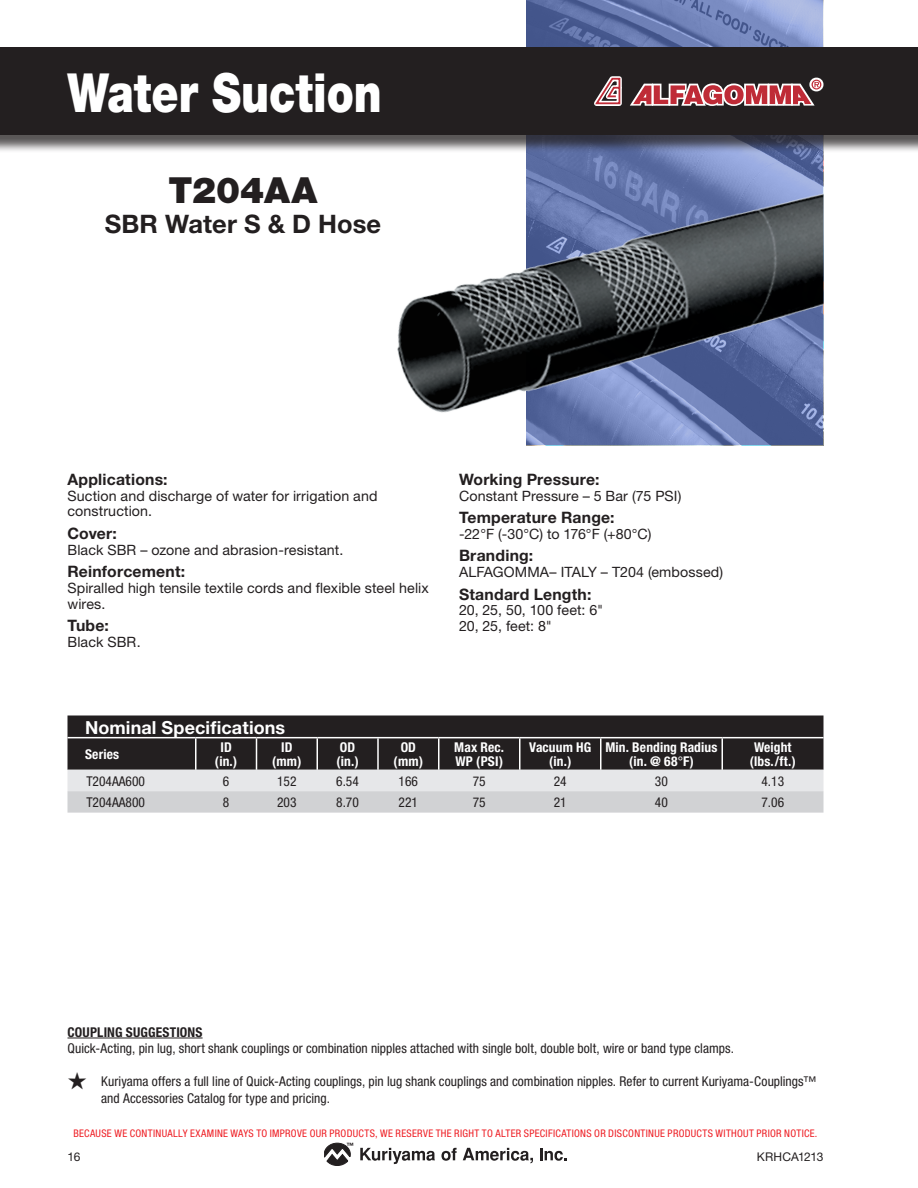
<style>
.page{position:relative;width:918px;height:1188px;background:#fff}
.page>*{position:absolute;margin:0;border:0;box-sizing:border-box;transform-origin:0 0}
.t1{font:900 54px "Helvetica Neue";color:#fff;scale:.8 1}
.t2{font:900 36px "Helvetica Neue";color:#231f20}
.t3{font:700 25.5px "Helvetica Neue";letter-spacing:.005em;color:#231f20}
.t4{font:700 18px "Helvetica Neue";letter-spacing:.005em;color:#fff}
.t5{font:700 15.75px "Helvetica Neue";letter-spacing:.015em;color:#231f20}
.t6{font:14.25px/15.8px "Helvetica Neue";letter-spacing:.005em;color:#231f20}
.t7{font:condensed 13.5px/16.5px "Helvetica Neue";color:#231f20}
.t8{font:700 condensed 13.5px/13.5px "Helvetica Neue";letter-spacing:.01em;color:#fff;text-align:center}
.t9{font:700 condensed 13.5px "Helvetica Neue";letter-spacing:.015em;color:#231f20}
.t10{font:12px "Helvetica Neue";letter-spacing:-.02em;color:#231f20}
.t11{font:condensed 10.5px "Helvetica Neue";letter-spacing:.03em;color:#ee1d23}
.t12{font:700 7.35px "Helvetica Neue";color:#231f20}
.s1{font-weight:400}
</style>
<div class="page">
<img style="left:526px;top:0;width:298px;height:446px">
<svg style="left:324px;top:1143px;width:27px;height:23px"></svg>
<svg style="left:360px;top:1148px;width:75px;height:16px"></svg>
<svg style="left:441px;top:1148px;width:16px;height:13px"></svg>
<svg style="left:463px;top:1148px;width:70px;height:15px"></svg>
<svg style="left:540px;top:1148px;width:27px;height:13px"></svg>
<hr style="left:68px;top:1038px;width:135px;height:1px;background:#231f20">
<svg style="left:68px;top:716px;width:756px;height:97px;background:#787678"></svg>
<hr style="left:722px;top:738px;width:1px;height:32px;background:#fff">
<hr style="left:438px;top:738px;width:2px;height:32px;background:#fff">
<hr style="left:519px;top:738px;width:1px;height:32px;background:#fff">
<hr style="left:600px;top:738px;width:2px;height:32px;background:#fff">
<hr style="left:195px;top:738px;width:1px;height:32px;background:#fff">
<hr style="left:256px;top:738px;width:1px;height:32px;background:#fff">
<hr style="left:316px;top:738px;width:2px;height:32px;background:#fff">
<hr style="left:377px;top:738px;width:2px;height:32px;background:#fff">
<hr style="left:68px;top:737px;width:128px;height:1px;background:#fff">
<hr style="left:196px;top:737px;width:60px;height:1px;background:#fff">
<hr style="left:256px;top:737px;width:61px;height:1px;background:#fff">
<hr style="left:317px;top:737px;width:61px;height:1px;background:#fff">
<hr style="left:378px;top:737px;width:61px;height:1px;background:#fff">
<hr style="left:439px;top:737px;width:81px;height:1px;background:#fff">
<hr style="left:520px;top:737px;width:81px;height:1px;background:#fff">
<hr style="left:601px;top:737px;width:121px;height:1px;background:#fff">
<hr style="left:722px;top:737px;width:102px;height:1px;background:#fff">
<img style="left:397px;top:160px;width:427px;height:258px">
<div style="left:0;top:50px;width:918px;height:104px;background:#231f20;opacity:.75"></div>
<div style="left:0;top:47px;width:918px;height:88px;background:#231f20"></div>
<div style="left:809px;top:78px;width:14px;height:13px;border:8px solid #fff;border-radius:50%"></div>
<svg style="left:594px;top:76px;width:228px;height:30px"></svg>
<h1 class="t1" style="left:68px;top:60px;width:395px">Water Suction</h1>
<h2 class="t2" style="left:168px;top:169px;width:151px">T204AA</h2>
<h3 class="t3" style="left:105px;top:208px;width:278px">SBR Water S &amp; D Hose</h3>
<p class="t5" style="left:68px;top:469px;width:102px">Applications:</p>
<p class="t6" style="left:68px;top:487px;width:312px">Suction and discharge of water for irrigation and construction.</p>
<p class="t5" style="left:68px;top:523px;width:51px">Cover:</p>
<p class="t6" style="left:68px;top:541px;width:277px">Black SBR – ozone and abrasion-resistant.</p>
<p class="t5" style="left:68px;top:562px;width:119px">Reinforcement:</p>
<p class="t6" style="left:68px;top:580px;width:363px">Spiralled high tensile textile cords and flexible steel helix wires.</p>
<p class="t5" style="left:68px;top:616px;width:43px">Tube:</p>
<p class="t6" style="left:68px;top:634px;width:75px">Black SBR.</p>
<p class="t5" style="left:459px;top:469px;width:142px">Working Pressure:</p>
<p class="t6" style="left:459px;top:487px;width:224px">Constant Pressure – 5 Bar (75 PSI)</p>
<p class="t5" style="left:459px;top:508px;width:157px">Temperature Range:</p>
<p class="t6" style="left:459px;top:526px;width:194px">-22°F (-30°C) to 176°F (+80°C)</p>
<p class="t5" style="left:459px;top:546px;width:76px">Branding:</p>
<p class="t6" style="left:459px;top:564px;width:266px">ALFAGOMMA– ITALY – T204 (embossed)</p>
<p class="t5" style="left:459px;top:584px;width:134px">Standard Length:</p>
<p class="t6" style="left:459px;top:602px;width:146px">20, 25, 50, 100 feet: 6"<br>20, 25, feet: 8"</p>
<h3 class="t4" style="left:85px;top:716px;width:202px">Nominal Specifications</h3>
<p class="t8" style="left:85px;top:747px;width:36px">Series</p>
<p class="t8" style="left:215px;top:740px;width:24px">ID (in.)</p>
<p class="t8" style="left:272px;top:740px;width:31px">ID (mm)</p>
<p class="t8" style="left:336px;top:740px;width:24px;text-align:left">OD (in.)</p>
<p class="t8" style="left:394px;top:740px;width:31px">OD (mm)</p>
<p class="t8" style="left:454px;top:740px;width:51px;text-align:left">Max Rec.<br>WP (PSI)</p>
<p class="t8" style="left:529px;top:740px;width:64px">Vacuum HG (in.)</p>
<p class="t8" style="left:606px;top:740px;width:113px">Min. Bending Radius (in. @ 68<span class="s1">°</span>F)</p>
<p class="t8" style="left:750px;top:740px;width:48px">Weight (lbs./ft.)</p>
<p class="t7" style="left:86px;top:773px;width:60px">T204AA600</p>
<p class="t7" style="left:223px;top:773px;width:8px">6</p>
<p class="t7" style="left:277px;top:773px;width:21px">152</p>
<p class="t7" style="left:336px;top:773px;width:24px">6.54</p>
<p class="t7" style="left:399px;top:773px;width:21px">166</p>
<p class="t7" style="left:473px;top:773px;width:14px">75</p>
<p class="t7" style="left:554px;top:773px;width:14px">24</p>
<p class="t7" style="left:655px;top:773px;width:14px">30</p>
<p class="t7" style="left:762px;top:773px;width:24px">4.13</p>
<p class="t7" style="left:86px;top:794px;width:60px">T204AA800</p>
<p class="t7" style="left:223px;top:794px;width:8px">8</p>
<p class="t7" style="left:277px;top:794px;width:21px">203</p>
<p class="t7" style="left:336px;top:794px;width:24px">8.70</p>
<p class="t7" style="left:399px;top:794px;width:21px">221</p>
<p class="t7" style="left:473px;top:794px;width:14px">75</p>
<p class="t7" style="left:554px;top:794px;width:14px">21</p>
<p class="t7" style="left:655px;top:794px;width:14px">40</p>
<p class="t7" style="left:762px;top:794px;width:24px">7.06</p>
<p class="t9" style="left:68px;top:1024px;width:137px">COUPLING SUGGESTIONS</p>
<p class="t7" style="left:68px;top:1040px;width:668px">Quick-Acting, pin lug, short shank couplings or combination nipples attached with single bolt, double bolt, wire or band type clamps.</p>
<p class="t7" style="left:101px;top:1073px;width:717px;text-indent:-34px">★ Kuriyama offers a full line of Quick-Acting couplings, pin lug shank couplings and combination nipples. Refer to current Kuriyama-Couplings™ and Accessories Catalog for type and pricing.</p>
<p class="t11" style="left:73px;top:1127px;width:13px">Because</p>
<p class="t11" style="left:114px;top:1127px;width:22px">we continuall</p>
<p class="t11" style="left:183px;top:1127px;width:14px">y examine</p>
<p class="t11" style="left:231px;top:1127px;width:117px">waysto improveou r products</p>
<p class="t11" style="left:375px;top:1127px;width:67px">, we reserve the</p>
<p class="t11" style="left:454px;top:1127px;width:12px">right</p>
<p class="t11" style="left:482px;top:1127px;width:20px">to alte</p>
<p class="t11" style="left:516px;top:1127px;width:14px">r specifications</p>
<p class="t11" style="left:594px;top:1127px;width:128px">OR DISCONTINUE PRODUCTS without</p>
<p class="t11" style="left:757px;top:1127px;width:34px">prior notice</p>
<p class="t11" style="left:815px;top:1127px;width:4px">.</p>
<p class="t10" style="left:68px;top:1150px;width:14px">16</p>
<p class="t10" style="left:757px;top:1150px;width:68px">KRHCA1213</p>
<p class="t12" style="left:346px;top:1141px;width:9px">™</p>
</div>
